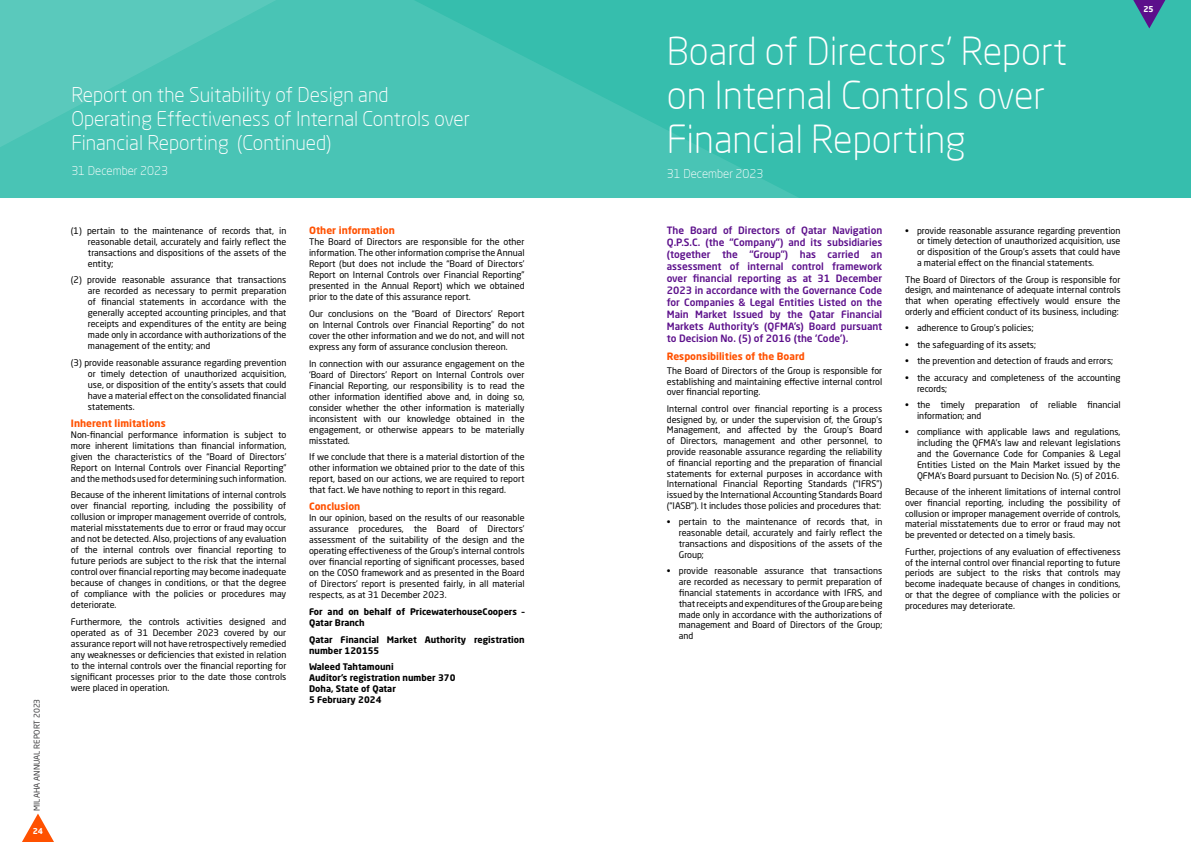
<style>
.page{position:relative;width:1191px;height:842px;background:#fff}
.page>*{position:absolute;margin:0;border:0;box-sizing:border-box;transform-origin:0 0}
.t1{font:300 38px/44px "Neo Sans Arabic";color:#fff}
.t2{font:300 20px/24px "Neo Sans Arabic";color:#fff}
.t3{font:300 12px "Neo Sans Arabic";color:#fff}
.t4{font:500 10px/12px "Neo Sans Pro";color:#5c0f8b;text-align:justify}
.t5{font:700 10px "Neo Sans Pro";color:#ff5100}
.t6{font:9px/11px "Neo Sans Pro";color:#000;text-align:justify}
.t7{font:700 9px/11px "Neo Sans Pro";color:#000}
.t8{font:8px "Neo Sans Arabic";color:#414042}
.t9{font:700 8px "Neo Sans Arabic";color:#fff}
</style>
<div class="page">
<div style="left:880px;top:0;width:311px;height:198px;background:#36bead"></div>
<svg style="left:0;top:0;width:880px;height:198px;background:#41c1b1"></svg>
<svg style="left:0;top:0;width:291px;height:152px;background:#50c6b8"></svg>
<svg style="left:22px;top:813px;width:32px;height:29px"></svg>
<svg style="left:1128px;top:0;width:42px;height:28px"></svg>
<p class="t8" style="left:31px;top:811px;width:114px;rotate:-90deg">MILAHA ANNUAL REPORT 2023</p>
<p class="t9" style="left:33px;top:824px;width:12px">24</p>
<h2 class="t2" style="left:71px;top:83px;width:400px">Report on the Suitability of Design and<br>Operating Effectiveness of Internal Controls over<br>Financial Reporting (Continued)</h2>
<h3 class="t3" style="left:71px;top:162px;width:98px">31 December 2023</h3>
<p class="t6" style="left:88px;top:225px;width:200px;text-indent:-17px">(1) pertain to the maintenance of records that, in reasonable detail, accurately and fairly reflect the transactions and dispositions of the assets of the entity;</p>
<p class="t6" style="left:88px;top:274px;width:200px;text-indent:-17px">(2) provide reasonable assurance that transactions are recorded as necessary to permit preparation of financial statements in accordance with the generally accepted accounting principles, and that receipts and expenditures of the entity are being made only in accordance with authorizations of the management of the entity; and</p>
<p class="t6" style="left:88px;top:357px;width:200px;text-indent:-17px">(3) provide reasonable assurance regarding prevention or timely detection of unauthorized acquisition, use, or disposition of the entity’s assets that could have a material effect on the consolidated financial statements.</p>
<p class="t5" style="left:71px;top:417px;width:96px">Inherent limitations</p>
<p class="t6" style="left:71px;top:429px;width:217px">Non-financial performance information is subject to more inherent limitations than financial information, given the characteristics of the “Board of Directors’ Report on Internal Controls over Financial Reporting” and the methods used for determining such information.</p>
<p class="t6" style="left:71px;top:489px;width:217px">Because of the inherent limitations of internal controls over financial reporting, including the possibility of collusion or improper management override of controls, material misstatements due to error or fraud may occur and not be detected. Also, projections of any evaluation of the internal controls over financial reporting to future periods are subject to the risk that the internal control over financial reporting may become inadequate because of changes in conditions, or that the degree of compliance with the policies or procedures may deteriorate.</p>
<p class="t6" style="left:71px;top:616px;width:217px">Furthermore, the controls activities designed and operated as of 31 December 2023 covered by our assurance report will not have retrospectively remedied any weaknesses or deficiencies that existed in relation to the internal controls over the financial reporting for significant processes prior to the date those controls were placed in operation.</p>
<p class="t5" style="left:309px;top:224px;width:87px">Other information</p>
<p class="t6" style="left:309px;top:236px;width:217px">The Board of Directors are responsible for the other information. The other information comprise the Annual Report (but does not include the “Board of Directors’ Report on Internal Controls over Financial Reporting” presented in the Annual Report) which we obtained prior to the date of this assurance report.</p>
<p class="t6" style="left:309px;top:308px;width:217px">Our conclusions on the “Board of Directors’ Report on Internal Controls over Financial Reporting” do not cover the other information and we do not, and will not express any form of assurance conclusion thereon.</p>
<p class="t6" style="left:309px;top:358px;width:217px">In connection with our assurance engagement on the ‘Board of Directors’ Report on Internal Controls over Financial Reporting, our responsibility is to read the other information identified above and, in doing so, consider whether the other information is materially inconsistent with our knowledge obtained in the engagement, or otherwise appears to be materially misstated.</p>
<p class="t6" style="left:309px;top:451px;width:217px">If we conclude that there is a material distortion of the other information we obtained prior to the date of this report, based on our actions, we are required to report that fact. We have nothing to report in this regard.</p>
<p class="t5" style="left:309px;top:500px;width:53px">Conclusion</p>
<p class="t6" style="left:309px;top:512px;width:217px">In our opinion, based on the results of our reasonable assurance procedures, the Board of Directors’ assessment of the suitability of the design and the operating effectiveness of the Group’s internal controls over financial reporting of significant processes, based on the COSO framework and as presented in the Board of Directors’ report is presented fairly, in all material respects, as at 31 December 2023.</p>
<p class="t7" style="left:309px;top:606px;width:217px">For and on behalf of PricewaterhouseCoopers –<br>Qatar Branch</p>
<p class="t7" style="left:309px;top:633px;width:217px">Qatar Financial Market Authority registration number 120155</p>
<p class="t7" style="left:309px;top:661px;width:148px">Waleed Tahtamouni<br>Auditor’s registration number 370<br>Doha, State of Qatar<br>5 February 2024</p>
<h1 class="t1" style="left:667px;top:29px;width:402px">Board of Directors’ Report on Internal Controls over<br>Financial Reporting</h1>
<h3 class="t3" style="left:667px;top:164px;width:98px">31 December 2023</h3>
<p class="t4" style="left:667px;top:224px;width:217px">The Board of Directors of Qatar Navigation Q.P.S.C. (the “Company”) and its subsidiaries (together the “Group”) has carried an assessment of internal control framework over financial reporting as at 31 December 2023 in accordance with the Governance Code for Companies &amp; Legal Entities Listed on the Main Market Issued by the Qatar Financial Markets Authority’s (QFMA’s) Board pursuant to Decision No. (5) of 2016 (the ‘Code’).</p>
<p class="t5" style="left:667px;top:350px;width:139px">Responsibilities of the Board</p>
<p class="t6" style="left:667px;top:365px;width:217px">The Board of Directors of the Group is responsible for establishing and maintaining effective internal control over financial reporting.</p>
<p class="t6" style="left:667px;top:403px;width:217px">Internal control over financial reporting is a process designed by, or under the supervision of, the Group’s Management, and affected by the Group’s Board of Directors, management and other personnel, to provide reasonable assurance regarding the reliability of financial reporting and the preparation of financial statements for external purposes in accordance with International Financial Reporting Standards (“IFRS”) issued by the International Accounting Standards Board (“IASB”). It includes those policies and procedures that:</p>
<p class="t6" style="left:679px;top:517px;width:205px;text-indent:-12px">• pertain to the maintenance of records that, in reasonable detail, accurately and fairly reflect the transactions and dispositions of the assets of the Group;</p>
<p class="t6" style="left:679px;top:565px;width:205px;text-indent:-12px">• provide reasonable assurance that transactions are recorded as necessary to permit preparation of financial statements in accordance with IFRS, and that receipts and expenditures of the Group are being made only in accordance with the authorizations of management and Board of Directors of the Group; and</p>
<p class="t6" style="left:917px;top:225px;width:205px;text-indent:-12px">• provide reasonable assurance regarding prevention or timely detection of unauthorized acquisition, use or disposition of the Group’s assets that could have a material effect on the financial statements.</p>
<p class="t6" style="left:905px;top:274px;width:217px">The Board of Directors of the Group is responsible for design, and maintenance of adequate internal controls that when operating effectively would ensure the orderly and efficient conduct of its business, including:</p>
<p class="t6" style="left:905px;top:322px;width:130px">• adherence to Group’s policies;</p>
<p class="t6" style="left:905px;top:339px;width:133px">• the safeguarding of its assets;</p>
<p class="t6" style="left:905px;top:355px;width:210px">• the prevention and detection of frauds and errors;</p>
<p class="t6" style="left:917px;top:372px;width:205px;text-indent:-12px">• the accuracy and completeness of the accounting records;</p>
<p class="t6" style="left:917px;top:399px;width:205px;text-indent:-12px">• the timely preparation of reliable financial information; and</p>
<p class="t6" style="left:917px;top:426px;width:205px;text-indent:-12px">• compliance with applicable laws and regulations, including the QFMA’s law and relevant legislations and the Governance Code for Companies &amp; Legal Entities Listed on the Main Market issued by the QFMA’s Board pursuant to Decision No. (5) of 2016.</p>
<p class="t6" style="left:905px;top:486px;width:217px">Because of the inherent limitations of internal control over financial reporting, including the possibility of collusion or improper management override of controls, material misstatements due to error or fraud may not be prevented or detected on a timely basis.</p>
<p class="t6" style="left:905px;top:546px;width:217px">Further, projections of any evaluation of effectiveness of the internal control over financial reporting to future periods are subject to the risks that controls may become inadequate because of changes in conditions, or that the degree of compliance with the policies or procedures may deteriorate.</p>
<p class="t9" style="left:1143px;top:3px;width:12px">25</p>
</div>
